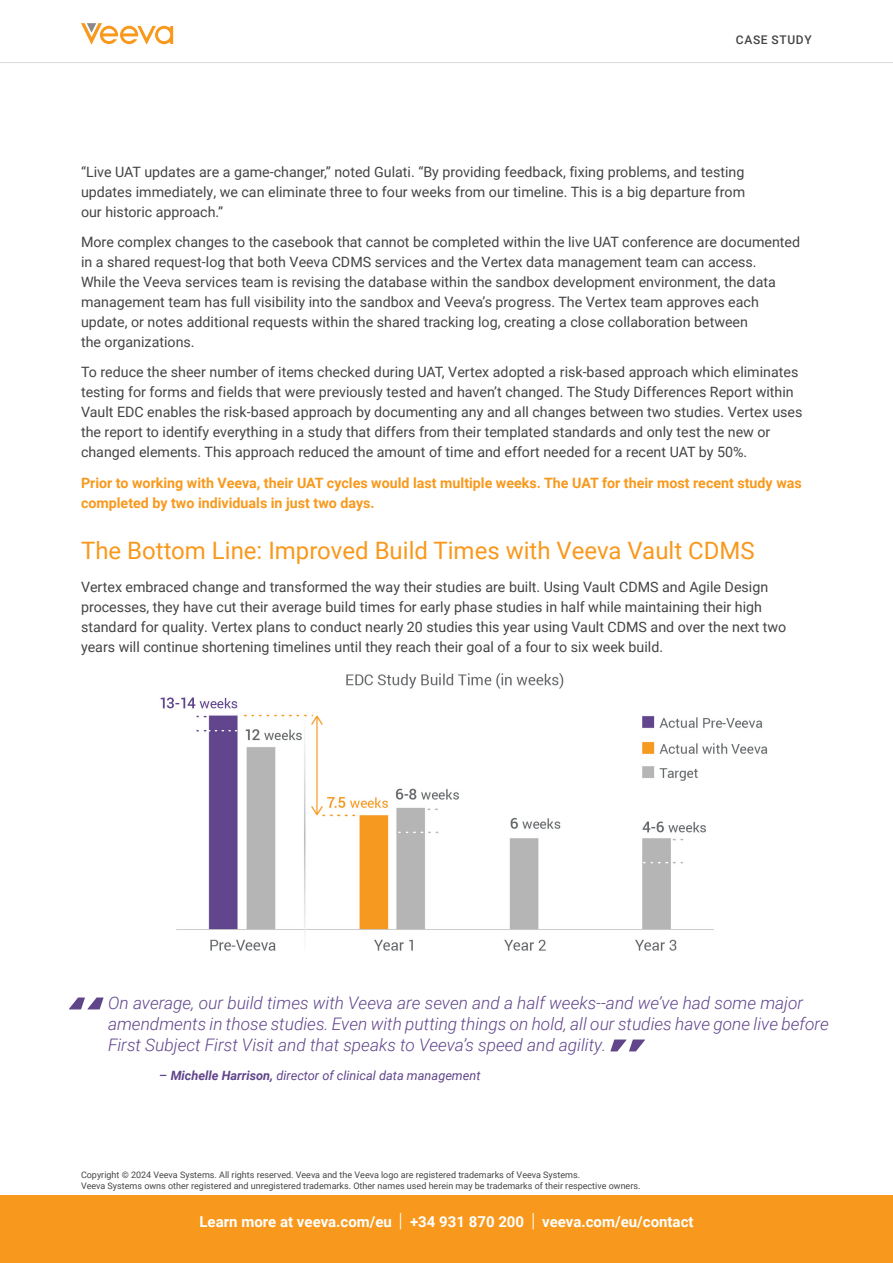
<style>
.page{position:relative;width:893px;height:1263px;background:#fff}
.page>*{position:absolute;margin:0;border:0;box-sizing:border-box;transform-origin:0 0}
.t1{font:24px "Roboto";color:#f8991d}
.t2{font:italic 300 17.25px/21px "Roboto";color:#60458b}
.t3{font:700 15px "Roboto";color:#fff}
.t4{font:14.25px/20px "Roboto";color:#444}
.t5{font:700 14.25px/20px "Roboto";color:#f8991d}
.t6{font:italic 12.75px "Roboto";color:#60458b}
.t7{font:500 12px "Roboto";letter-spacing:.055em;color:#444}
.t8{font:9px/10.5px "Roboto";color:#444545}
.s1{font-weight:500;font-style:normal}
.s2{font-weight:700}
.s3{font-weight:300;font-size:19.5px}
</style>
<div class="page">
<svg style="left:81px;top:23px;width:92px;height:22px"></svg>
<hr style="left:0;top:62px;width:893px;height:1px;background:#d9d9d9">
<svg style="left:69px;top:997px;width:35px;height:12px"></svg>
<svg style="left:610px;top:1039px;width:35px;height:12px"></svg>
<img style="left:160px;top:673px;width:608px;height:278px">
<div style="left:0;top:1195px;width:893px;height:68px;background:#f8991d"></div>
<p class="t7" style="left:736px;top:32px;width:77px">CASE STUDY</p>
<p class="t4" style="left:81px;top:161px;width:666px;text-align:justify">“Live UAT updates are a game-changer,” noted Gulati. “By providing feedback, fixing problems, and testing updates immediately, we can eliminate three to four weeks from our timeline. This is a big departure from our historic approach.”</p>
<p class="t4" style="left:81px;top:232px;width:721px">More complex changes to the casebook that cannot be completed within the live UAT conference are documented in a shared request-log that both Veeva CDMS services and the Vertex data management team can access.<br>While the Veeva services team is revising the database within the sandbox development environment, the data management team has full visibility into the sandbox and Veeva’s progress. The Vertex team approves each update, or notes additional requests within the shared tracking log, creating a close collaboration between<br>the organizations.</p>
<p class="t4" style="left:81px;top:362px;width:723px">To reduce the sheer number of items checked during UAT, Vertex adopted a risk-based approach which eliminates testing for forms and fields that were previously tested and haven’t changed. The Study Differences Report within Vault EDC enables the risk-based approach by documenting any and all changes between two studies. Vertex uses the report to identify everything in a study that differs from their templated standards and only test the new or changed elements. This approach reduced the amount of time and effort needed for a recent UAT by 50%.</p>
<p class="t5" style="left:81px;top:472px;width:722px">Prior to working with Veeva, their UAT cycles would last multiple weeks. The UAT for their most recent study was completed by two individuals in just two days.</p>
<h1 class="t1" style="left:81px;top:533px;width:675px">The Bottom Line: Improved Build Times with Veeva Vault CDMS</h1>
<p class="t4" style="left:81px;top:577px;width:707px">Vertex embraced change and transformed the way their studies are built. Using Vault CDMS and Agile Design processes, they have cut their average build times for early phase studies in half while maintaining their high standard for quality. Vertex plans to conduct nearly 20 studies this year using Vault CDMS and over the next two years will continue shortening timelines until they reach their goal of a four to six week build.</p>
<p class="t2" style="left:108px;top:992px;width:722px">On average, our build times with Veeva are seven and a half weeks--and we’ve had some major amendments in those studies. Even with putting things on hold, all our studies have gone live before<br>First Subject First Visit and that speaks to Veeva’s speed and agility.</p>
<p class="t6" style="left:159px;top:1066px;width:323px"><span class="s1">–</span> <span class="s2">Michelle Harrison,</span> director of clinical data management</p>
<p class="t8" style="left:81px;top:1169px;width:561px">Copyright © 2024 Veeva Systems. All rights reserved. Veeva and the Veeva logo are registered trademarks of Veeva Systems.<br>Veeva Systems owns other registered and unregistered trademarks. Other names used herein may be trademarks of their respective owners.</p>
<p class="t3" style="left:199px;top:1211px;width:496px">Learn more at veeva.com/eu <span class="s3">|</span> +34 931 870 200 <span class="s3">|</span> veeva.com/eu/contact</p>
</div>
